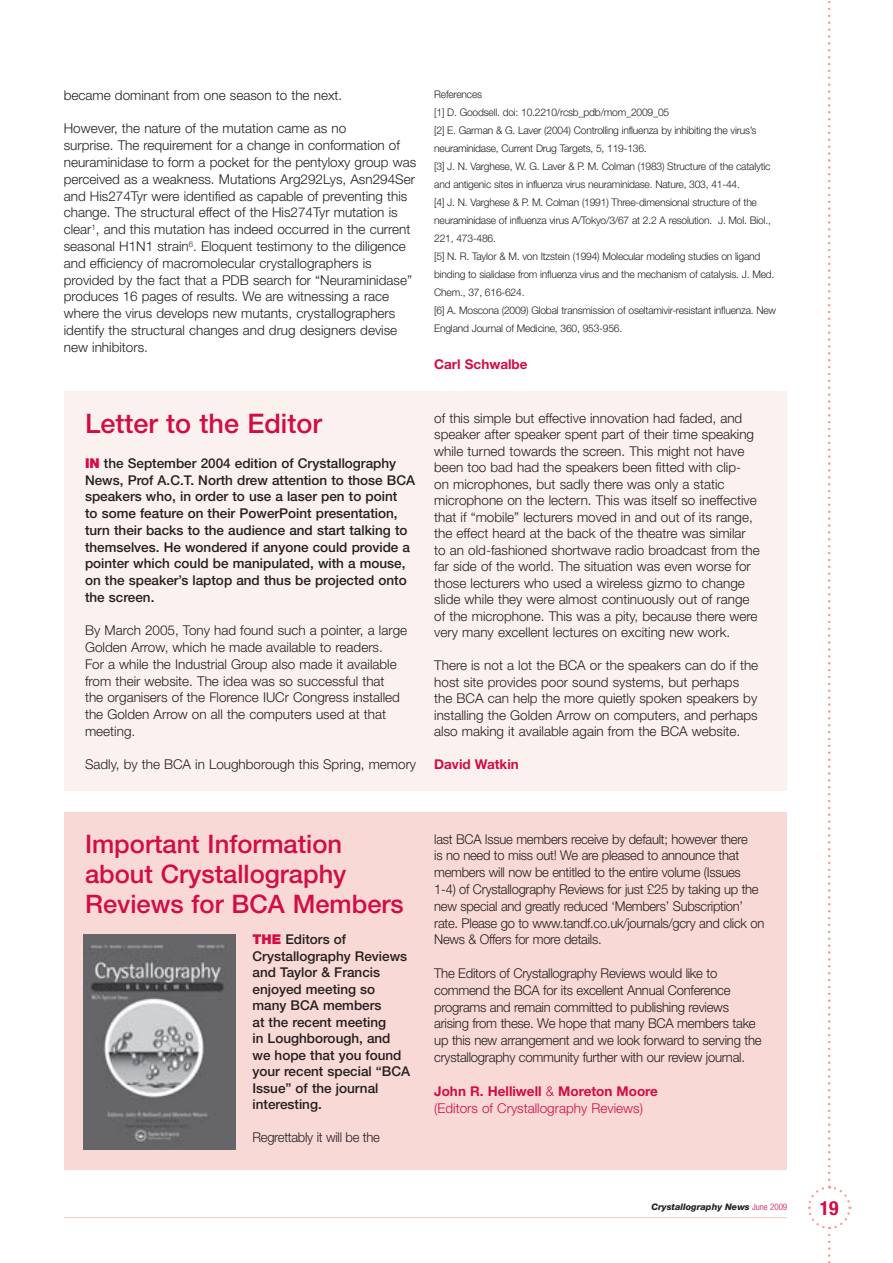
<style>
.page{position:relative;width:893px;height:1263px;background:#fff}
.page>*{position:absolute;margin:0;border:0;box-sizing:border-box;transform-origin:0 0}
.t1{font:500 27px "Helvetica Neue";color:#d20d44}
.t2{font:500 25.5px/30px "Helvetica Neue";color:#d20d44}
.t3{font:700 condensed 19.5px "Helvetica Neue";color:#d20d44}
.t4{font:300 13.5px/16.8px "Helvetica Neue";color:#231f20}
.t5{font:500 13.5px/16.5px "Helvetica Neue";color:#231f20}
.t6{font:300 13.5px/16.8px "Helvetica Neue";letter-spacing:-.02em;color:#231f20;scale:.96 1}
.t7{font:300 13.5px/16.8px "Helvetica Neue";letter-spacing:-.02em;color:#231f20}
.t8{font:300 13.5px/17.5px "Helvetica Neue";color:#d20d44}
.t9{font:700 13.5px "Helvetica Neue";color:#d20d44}
.t10{font:300 10.5px/18px "Helvetica Neue";letter-spacing:-.02em;color:#231f20}
.t11{font:italic 800 9px "Helvetica Neue";color:#231f20}
.s1{font-weight:900;color:#d20d44}
.s2{font-weight:700}
.s3{font-weight:300;font-style:normal;font-stretch:condensed;color:#d20d44}
</style>
<div class="page">
<svg style="left:808px;top:1px;width:44px;height:1262px"></svg>
<hr style="left:64px;top:1217px;width:723px;height:1px;background:#f6cfc9">
<div style="left:64px;top:391px;width:723px;height:399px;background:#fbf1ef"></div>
<div style="left:64px;top:812px;width:723px;height:357px;background:#f8d9d5"></div>
<img style="left:84px;top:934px;width:151px;height:215px">
<p class="t4" style="left:64px;top:86px;width:280px">became dominant from one season to the next.</p>
<p class="t4" style="left:64px;top:120px;width:354px">However, the nature of the mutation came as no<br>surprise. The requirement for a change in conformation of neuraminidase to form a pocket for the pentyloxy group was perceived as a weakness. Mutations Arg292Lys, Asn294Ser and His274Tyr were identified as capable of preventing this change. The structural effect of the His274Tyr mutation is clear<sup>1</sup>, and this mutation has indeed occurred in the current seasonal H1N1 strain<sup>6</sup>. Eloquent testimony to the diligence and efficiency of macromolecular crystallographers is provided by the fact that a PDB search for “Neuraminidase” produces 16 pages of results. We are witnessing a race where the virus develops new mutants, crystallographers identify the structural changes and drug designers devise new inhibitors.</p>
<h1 class="t1" style="left:85px;top:407px;width:238px">Letter to the Editor</h1>
<p class="t5" style="left:85px;top:455px;width:332px"><span class="s1">In</span> the September 2004 edition of Crystallography News, Prof A.C.T. North drew attention to those BCA speakers who, in order to use a laser pen to point<br>to some feature on their PowerPoint presentation, turn their backs to the audience and start talking to themselves. He wondered if anyone could provide a pointer which could be manipulated, with a mouse, on the speaker’s laptop and thus be projected onto the screen.</p>
<p class="t4" style="left:85px;top:622px;width:324px">By March 2005, Tony had found such a pointer, a large Golden Arrow, which he made available to readers.<br>For a while the Industrial Group also made it available from their website. The idea was so successful that<br>the organisers of the Florence IUCr Congress installed the Golden Arrow on all the computers used at that meeting.</p>
<p class="t4" style="left:85px;top:756px;width:333px">Sadly, by the BCA in Loughborough this Spring, memory</p>
<p class="t10" style="left:434px;top:85px;width:343px">References<br>[1] D. Goodsell. doi: 10.2210/rcsb_pdb/mom_2009_05<br>[2] E. Garman &amp; G. Laver (2004) Controlling influenza by inhibiting the virus’s neuraminidase, Current Drug Targets, 5, 119-136.<br>[3] J. N. Varghese, W. G. Laver &amp; P. M. Colman (1983) Structure of the catalytic and antigenic sites in influenza virus neuraminidase. Nature, 303, 41-44.<br>[4] J. N. Varghese &amp; P. M. Colman (1991) Three-dimensional structure of the neuraminidase of influenza virus A/Tokyo/3/67 at 2.2 A resolution. J. Mol. Biol., 221, 473-486.<br>[5] N. R. Taylor &amp; M. von Itzstein (1994) Molecular modeling studies on ligand binding to sialidase from influenza virus and the mechanism of catalysis. J. Med.<br>Chem., 37, 616-624.<br>[6] A. Moscona (2009) Global transmission of oseltamivir-resistant influenza. New England Journal of Medicine, 360, 953-956.</p>
<p class="t9" style="left:434px;top:355px;width:95px">Carl Schwalbe</p>
<p class="t4" style="left:434px;top:409px;width:327px">of this simple but effective innovation had faded, and speaker after speaker spent part of their time speaking while turned towards the screen. This might not have been too bad had the speakers been fitted with clip-<br>on microphones, but sadly there was only a static microphone on the lectern. This was itself so ineffective that if “mobile” lecturers moved in and out of its range, the effect heard at the back of the theatre was similar to an old-fashioned shortwave radio broadcast from the far side of the world. The situation was even worse for those lecturers who used a wireless gizmo to change slide while they were almost continuously out of range of the microphone. This was a pity, because there were very many excellent lectures on exciting new work.</p>
<p class="t4" style="left:434px;top:657px;width:326px">There is not a lot the BCA or the speakers can do if the host site provides poor sound systems, but perhaps the BCA can help the more quietly spoken speakers by installing the Golden Arrow on computers, and perhaps also making it available again from the BCA website.</p>
<p class="t9" style="left:434px;top:756px;width:86px">David Watkin</p>
<h2 class="t2" style="left:85px;top:828px;width:320px">Important Information about Crystallography<br>Reviews for BCA Members</h2>
<p class="t5" style="left:252px;top:931px;width:159px"><span class="s1">The</span> Editors of<br>Crystallography Reviews and Taylor &amp; Francis enjoyed meeting so many BCA members<br>at the recent meeting<br>in Loughborough, and we hope that you found your recent special “BCA<br>Issue” of the journal interesting.</p>
<p class="t6" style="left:252px;top:1129px;width:134px">Regrettably it will be the</p>
<p class="t6" style="left:434px;top:830px;width:345px">last BCA Issue members receive by default; however there<br>is no need to miss out! We are pleased to announce that members will now be entitled to the entire volume (Issues 1-4) of Crystallography Reviews for just £25 by taking up the new special and greatly reduced ‘Members’ Subscription’ rate. Please go to www.tandf.co.uk/journals/gcry and click on News &amp; Offers for more details.</p>
<p class="t7" style="left:434px;top:964px;width:329px">The Editors of Crystallography Reviews would like to commend the BCA for its excellent Annual Conference programs and remain committed to publishing reviews arising from these. We hope that many BCA members take up this new arrangement and we look forward to serving the crystallography community further with our review journal.</p>
<p class="t8" style="left:434px;top:1082px;width:225px"><span class="s2">John R. Helliwell</span> &amp; <span class="s2">Moreton Moore </span>(Editors of Crystallography Reviews)</p>
<p class="t11" style="left:651px;top:1201px;width:137px">Crystallography News <span class="s3">June 2009</span></p>
<h3 class="t3" style="left:820px;top:1196px;width:20px">19</h3>
</div>
